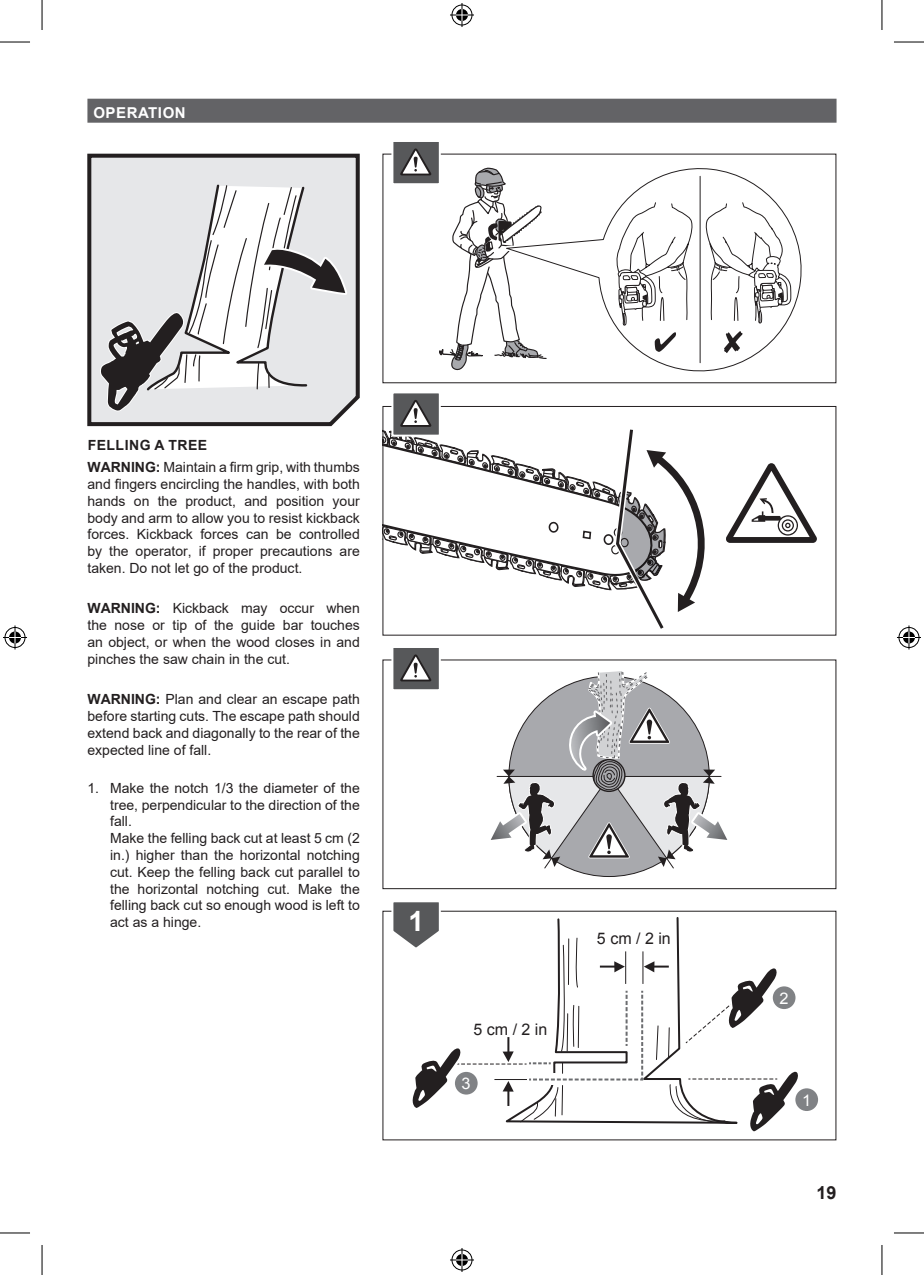
<style>
.page{position:relative;width:924px;height:1275px;background:#fff}
.page>*{position:absolute;margin:0;border:0;box-sizing:border-box;transform-origin:0 0}
.t1{font:700 28px "Arial";color:#fff}
.t2{font:700 18px "Arial";color:#231f20}
.t3{font:16px "Arial";color:#231f20}
.t4{font:16px "Arial";color:#fff}
.t5{font:700 15px "Arial";letter-spacing:.035em;color:#fff}
.t6{font:14px/16.8px "Arial";color:#231f20;text-align:justify}
.s1{font-weight:700}
</style>
<div class="page">
<div style="left:87px;top:99px;width:749px;height:24px;background:#636366"></div>
<svg style="left:87px;top:153px;width:273px;height:274px"></svg>
<svg style="left:547px;top:168px;width:255px;height:204px"></svg>
<svg style="left:704px;top:201px;width:87px;height:158px"></svg>
<hr style="left:699px;top:176px;width:1px;height:187px;background:#231f20">
<svg style="left:615px;top:201px;width:77px;height:157px"></svg>
<div style="left:794px;top:1087px;width:24px;height:25px;border:2px solid #fff;border-radius:50%"></div>
<div style="left:795px;top:1088px;width:22px;height:23px;background:#808285;border-radius:50%"></div>
<svg style="left:726px;top:463px;width:90px;height:80px"></svg>
<svg style="left:490px;top:671px;width:238px;height:198px"></svg>
<div style="left:382px;top:659px;width:454px;height:230px;border:1px solid #231f20"></div>
<svg style="left:390px;top:142px;width:157px;height:229px"></svg>
<svg style="left:382px;top:393px;width:330px;height:242px"></svg>
<svg style="left:390px;top:648px;width:51px;height:42px"></svg>
<svg style="left:389px;top:902px;width:414px;height:230px"></svg>
<hr style="left:0;top:42px;width:30px;height:1px;background:#000">
<hr style="left:893px;top:42px;width:30px;height:1px;background:#000">
<hr style="left:0;top:1232px;width:30px;height:1px;background:#000">
<hr style="left:893px;top:1232px;width:30px;height:1px;background:#000">
<hr style="left:42px;top:0;width:1px;height:30px;background:#000">
<hr style="left:42px;top:1245px;width:1px;height:30px;background:#000">
<hr style="left:881px;top:0;width:1px;height:30px;background:#000">
<hr style="left:881px;top:1245px;width:1px;height:30px;background:#000">
<svg style="left:450px;top:3px;width:24px;height:24px"></svg>
<svg style="left:450px;top:1248px;width:24px;height:24px"></svg>
<svg style="left:3px;top:625px;width:24px;height:24px"></svg>
<svg style="left:897px;top:625px;width:23px;height:24px"></svg>
<p class="t5" style="left:93px;top:102px;width:94px">OPERATION</p>
<p class="t6" style="left:87px;top:434px;width:274px;line-height:21.8px"><span class="s1">FELLING A TREE<br>WARNING:</span> Maintain a firm grip, with thumbs</p>
<p class="t6" style="left:87px;top:475px;width:274px">and fingers encircling the handles, with both hands on the product, and position your body and arm to allow you to resist kickback forces. Kickback forces can be controlled by the operator, if proper precautions are taken. Do not let go of the product.</p>
<p class="t6" style="left:87px;top:600px;width:274px"><span class="s1">WARNING:</span> Kickback may occur when the nose or tip of the guide bar touches an object, or when the wood closes in and pinches the saw chain in the cut.</p>
<p class="t6" style="left:87px;top:691px;width:274px"><span class="s1">WARNING:</span> Plan and clear an escape path before starting cuts. The escape path should extend back and diagonally to the rear of the expected line of fall.</p>
<p class="t6" style="left:110px;top:779px;width:251px;text-align:left;text-indent:-23px">1. Make the notch 1/3 the diameter of the tree, perpendicular to the direction of the fall.<br>Make the felling back cut at least 5 cm (2 in.) higher than the horizontal notching cut. Keep the felling back cut parallel to the horizontal notching cut. Make the felling back cut so enough wood is left to act as a hinge.</p>
<h1 class="t1" style="left:408px;top:901px;width:17px">1</h1>
<p class="t3" style="left:473px;top:1018px;width:75px">5 cm / 2 in</p>
<p class="t4" style="left:461px;top:1073px;width:11px">3</p>
<p class="t3" style="left:596px;top:927px;width:75px">5 cm / 2 in</p>
<p class="t4" style="left:779px;top:987px;width:11px">2</p>
<p class="t4" style="left:801px;top:1089px;width:11px">1</p>
<p class="t2" style="left:816px;top:1180px;width:22px">19</p>
</div>
